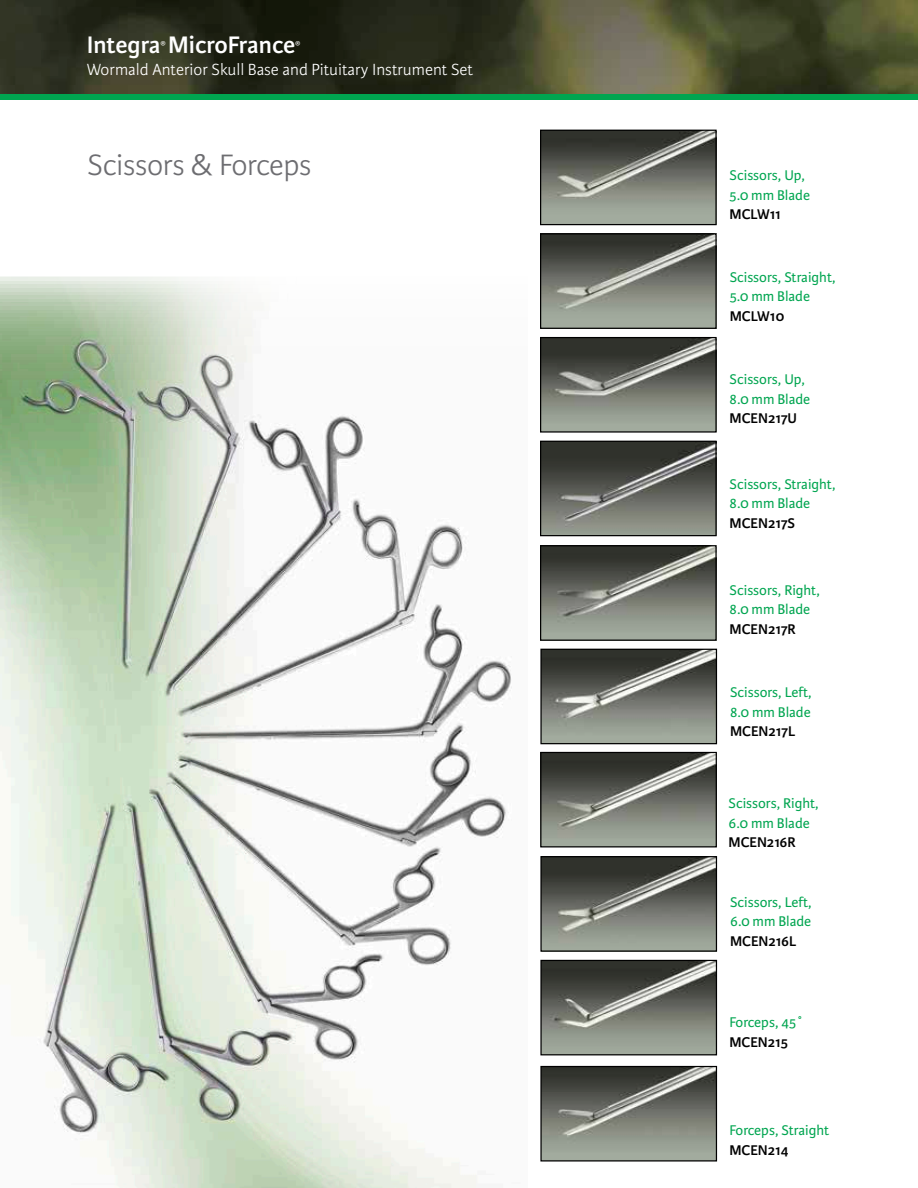
<style>
.page{position:relative;width:918px;height:1188px;background:#fff}
.page>*{position:absolute;margin:0;border:0;box-sizing:border-box;transform-origin:0 0}
.t1{font:300 31.5px "Karmina Sans";letter-spacing:-.01em;color:#6d6d71}
.t2{font:600 25.5px "Karmina Sans";color:#fff}
.t3{font:300 17.25px "Karmina Sans";color:#fff}
.t4{font:15px/19.5px "Karmina Sans";color:#00a550}
.t5{font:600 15px "Karmina Sans";color:#000}
.s1{font-size:12px}
</style>
<div class="page">
<img style="left:0;top:0;width:918px;height:94px">
<div style="left:0;top:94px;width:918px;height:6px;background:#00a550"></div>
<img style="left:542px;top:132px;width:173px;height:91px">
<div style="left:540px;top:130px;width:177px;height:95px;border:1px solid #000"></div>
<img style="left:542px;top:235px;width:173px;height:92px">
<div style="left:540px;top:233px;width:177px;height:96px;border:1px solid #000"></div>
<img style="left:542px;top:339px;width:173px;height:92px">
<div style="left:540px;top:337px;width:177px;height:96px;border:1px solid #000"></div>
<img style="left:542px;top:443px;width:173px;height:91px">
<div style="left:540px;top:441px;width:177px;height:95px;border:1px solid #000"></div>
<img style="left:542px;top:547px;width:173px;height:92px">
<div style="left:540px;top:545px;width:177px;height:96px;border:1px solid #000"></div>
<img style="left:542px;top:651px;width:173px;height:91px">
<div style="left:540px;top:649px;width:177px;height:95px;border:1px solid #000"></div>
<img style="left:542px;top:754px;width:173px;height:91px">
<div style="left:540px;top:752px;width:177px;height:95px;border:1px solid #000"></div>
<img style="left:542px;top:858px;width:173px;height:92px">
<div style="left:540px;top:856px;width:177px;height:96px;border:1px solid #000"></div>
<img style="left:542px;top:962px;width:173px;height:91px">
<div style="left:540px;top:960px;width:177px;height:95px;border:1px solid #000"></div>
<img style="left:542px;top:1068px;width:173px;height:92px">
<div style="left:540px;top:1066px;width:177px;height:96px;border:1px solid #000"></div>
<img style="left:0;top:277px;width:512px;height:911px">
<h2 class="t2" style="left:87px;top:30px;width:215px">Integra<span class="s1">®</span> MicroFrance<span class="s1">®</span></h2>
<p class="t3" style="left:87px;top:60px;width:388px">Wormald Anterior Skull Base and Pituitary Instrument Set</p>
<h1 class="t1" style="left:87px;top:148px;width:225px">Scissors &amp; Forceps</h1>
<p class="t4" style="left:730px;top:166px;width:82px">Scissors, Up,<br>5.0 mm Blade</p>
<p class="t5" style="left:730px;top:206px;width:53px">MCLW11</p>
<p class="t4" style="left:730px;top:268px;width:107px">Scissors, Straight,<br>5.0 mm Blade</p>
<p class="t5" style="left:730px;top:308px;width:56px">MCLW10</p>
<p class="t4" style="left:730px;top:370px;width:82px">Scissors, Up,<br>8.0 mm Blade</p>
<p class="t5" style="left:730px;top:410px;width:69px">MCEN217U</p>
<p class="t4" style="left:730px;top:475px;width:107px">Scissors, Straight,<br>8.0 mm Blade</p>
<p class="t5" style="left:730px;top:515px;width:67px">MCEN217S</p>
<p class="t4" style="left:730px;top:580px;width:92px">Scissors, Right,<br>8.0 mm Blade</p>
<p class="t5" style="left:730px;top:620px;width:68px">MCEN217R</p>
<p class="t4" style="left:730px;top:683px;width:83px">Scissors, Left,<br>8.0 mm Blade</p>
<p class="t5" style="left:730px;top:723px;width:67px">MCEN217L</p>
<p class="t4" style="left:729px;top:794px;width:92px">Scissors, Right,<br>6.0 mm Blade</p>
<p class="t5" style="left:729px;top:834px;width:69px">MCEN216R</p>
<p class="t4" style="left:730px;top:893px;width:83px">Scissors, Left,<br>6.0 mm Blade</p>
<p class="t5" style="left:730px;top:933px;width:68px">MCEN216L</p>
<p class="t4" style="left:729px;top:1013px;width:76px">Forceps, 45˚</p>
<p class="t5" style="left:729px;top:1033px;width:60px">MCEN215</p>
<p class="t4" style="left:729px;top:1121px;width:101px">Forceps, Straight</p>
<p class="t5" style="left:729px;top:1142px;width:60px">MCEN214</p>
</div>
